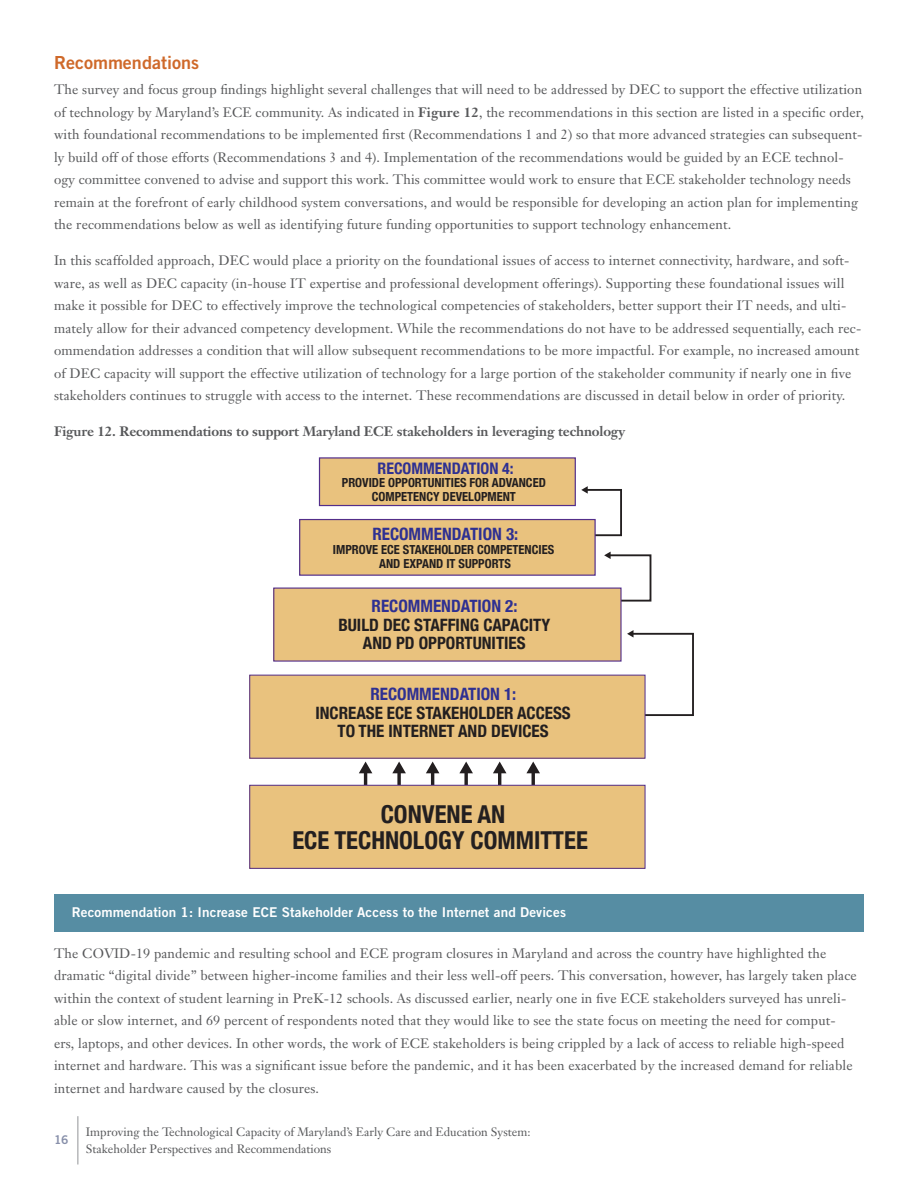
<style>
.page{position:relative;width:918px;height:1188px;background:#fff}
.page>*{position:absolute;margin:0;border:0;box-sizing:border-box;transform-origin:0 0}
.t1{font:700 condensed 24.6px/26.4px "Helvetica Neue";color:#231f20;text-align:center}
.t2{font:700 condensed 18.15px "Helvetica LT Std";letter-spacing:-.02em;color:#231f20}
.subhead_Main{font:18px "Trade Gothic Bold Two";color:#cf692a}
.t3{font:700 condensed 17.1px/18.1px "Helvetica Neue";color:#231f20;text-align:center}
.t4{font:700 condensed 17.1px "Helvetica Neue";color:#2e3092}
.t5{font:700 condensed 15.9px "Helvetica Neue";color:#2e3092}
.body{font:13.5px/22.5px "Janson Text";letter-spacing:.01em;color:#57585a}
.art_heade{font:700 13.5px "Janson Text";letter-spacing:-.01em;color:#57585a}
.shaded_box_copy{font:13.5px "Trade Gothic Bold Two";letter-spacing:.01em;color:#fff}
.t6{font:700 condensed 12.45px/13.6px "Helvetica Neue";color:#231f20;text-align:center}
.t7{font:12px/16.5px "Janson Text";color:#57585a}
.t8{font:12px "Trade Gothic Bold Two";color:#8890aa}
.s1{font-weight:700}
.s2{color:#2e3092}
</style>
<div class="page">
<hr style="left:78px;top:1116px;width:1px;height:49px;background:#939598">
<svg style="left:317px;top:762px;width:223px;height:23px"></svg>
<svg style="left:618px;top:630px;width:76px;height:86px"></svg>
<svg style="left:595px;top:552px;width:57px;height:50px"></svg>
<svg style="left:549px;top:486px;width:73px;height:51px"></svg>
<div style="left:250px;top:675px;width:395px;height:83px;background:#e9c27e"></div>
<div style="left:249px;top:675px;width:397px;height:84px;border:1px solid #532e8a"></div>
<div style="left:274px;top:588px;width:347px;height:73px;background:#e9c27e"></div>
<div style="left:273px;top:588px;width:349px;height:74px;border:1px solid #532e8a"></div>
<div style="left:300px;top:520px;width:295px;height:55px;background:#e9c27e"></div>
<div style="left:299px;top:519px;width:297px;height:57px;border:1px solid #532e8a"></div>
<div style="left:320px;top:458px;width:255px;height:48px;background:#e9c27e"></div>
<div style="left:319px;top:457px;width:257px;height:49px;border:1px solid #532e8a"></div>
<div style="left:250px;top:785px;width:395px;height:83px;background:#e9c27e"></div>
<div style="left:249px;top:785px;width:397px;height:84px;border:1px solid #532e8a"></div>
<div style="left:54px;top:894px;width:810px;height:37px;background:#568da3"></div>
<p class="subhead_Main" style="left:54px;top:51px;width:147px">Recommendations</p>
<p class="body" style="left:54px;top:78px;width:811px">The survey and focus group findings highlight several challenges that will need to be addressed by DEC to support the effective utilization of technology by Maryland’s ECE community. As indicated in <span class="s1">Figure 12</span>, the recommendations in this section are listed in a specific order, with foundational recommendations to be implemented first (Recommendations 1 and 2) so that more advanced strategies can subsequent&shy;ly build off of those efforts (Recommendations 3 and 4). Implementation of the recommendations would be guided by an ECE technol&shy;ogy committee convened to advise and support this work. This committee would work to ensure that ECE stakeholder technology needs remain at the forefront of early childhood system conversations, and would be responsible for developing an action plan for implementing the recommendations below as well as identifying future funding opportunities to support technology enhancement.</p>
<p class="body" style="left:54px;top:249px;width:809px">In this scaffolded approach, DEC would place a priority on the foundational issues of access to internet connectivity, hardware, and soft&shy;ware, as well as DEC capacity (in-house IT expertise and professional development offerings). Supporting these foundational issues will make it possible for DEC to effectively improve the technological competencies of stakeholders, better support their IT needs, and ulti&shy;mately allow for their advanced competency development. While the recommendations do not have to be addressed sequentially, each rec&shy;ommendation addresses a condition that will allow subsequent recommendations to be more impactful. For example, no increased amount of DEC capacity will support the effective utilization of technology for a large portion of the stakeholder community if nearly one in five stakeholders continues to struggle with access to the internet. These recommendations are discussed in detail below in order of priority.</p>
<p class="art_heade" style="left:54px;top:423px;width:573px">Figure 12. Recommendations to support Maryland ECE stakeholders in leveraging technology</p>
<p class="t2" style="left:261px;top:422px;width:382px">Maryland ECE Stakeholders in Leveraging Technology</p>
<p class="t5" style="left:378px;top:455px;width:138px">RECOMMENDATION 4:</p>
<p class="t6" style="left:342px;top:475px;width:205px">PROVIDE OPPORTUNITIES FOR ADVANCED<br>COMPETENCY DEVELOPMENT</p>
<p class="t4" style="left:372px;top:520px;width:147px">RECOMMENDATION 3:</p>
<p class="t6" style="left:333px;top:542px;width:223px">IMPROVE ECE STAKEHOLDER COMPETENCIES<br>AND EXPAND IT SUPPORTS</p>
<p class="t3" style="left:338px;top:596px;width:213px"><span class="s2">RECOMMENDATION 2:<br></span>BUILD DEC STAFFING CAPACITY<br>AND PD OPPORTUNITIES</p>
<p class="t3" style="left:315px;top:684px;width:257px"><span class="s2">RECOMMENDATION 1:<br></span>INCREASE ECE STAKEHOLDER ACCESS<br>TO THE INTERNET AND DEVICES</p>
<p class="t1" style="left:292px;top:799px;width:297px">CONVENE AN<br>ECE TECHNOLOGY COMMITTEE</p>
<p class="shaded_box_copy" style="left:72px;top:904px;width:496px">Recommendation 1: Increase ECE Stakeholder Access to the Internet and Devices</p>
<p class="body" style="left:54px;top:942px;width:804px">The COVID-19 pandemic and resulting school and ECE program closures in Maryland and across the country have highlighted the dramatic “digital divide” between higher-income families and their less well-off peers. This conversation, however, has largely taken place within the context of student learning in PreK-12 schools. As discussed earlier, nearly one in five ECE stakeholders surveyed has unreli&shy;able or slow internet, and 69 percent of respondents noted that they would like to see the state focus on meeting the need for comput&shy;ers, laptops, and other devices. In other words, the work of ECE stakeholders is being crippled by a lack of access to reliable high-speed internet and hardware. This was a significant issue before the pandemic, and it has been exacerbated by the increased demand for reliable internet and hardware caused by the closures.</p>
<p class="t8" style="left:54px;top:1132px;width:16px">16</p>
<p class="t7" style="left:86px;top:1124px;width:446px">Improving the Technological Capacity of Maryland’s Early Care and Education System:<br>Stakeholder Perspectives and Recommendations</p>
</div>
